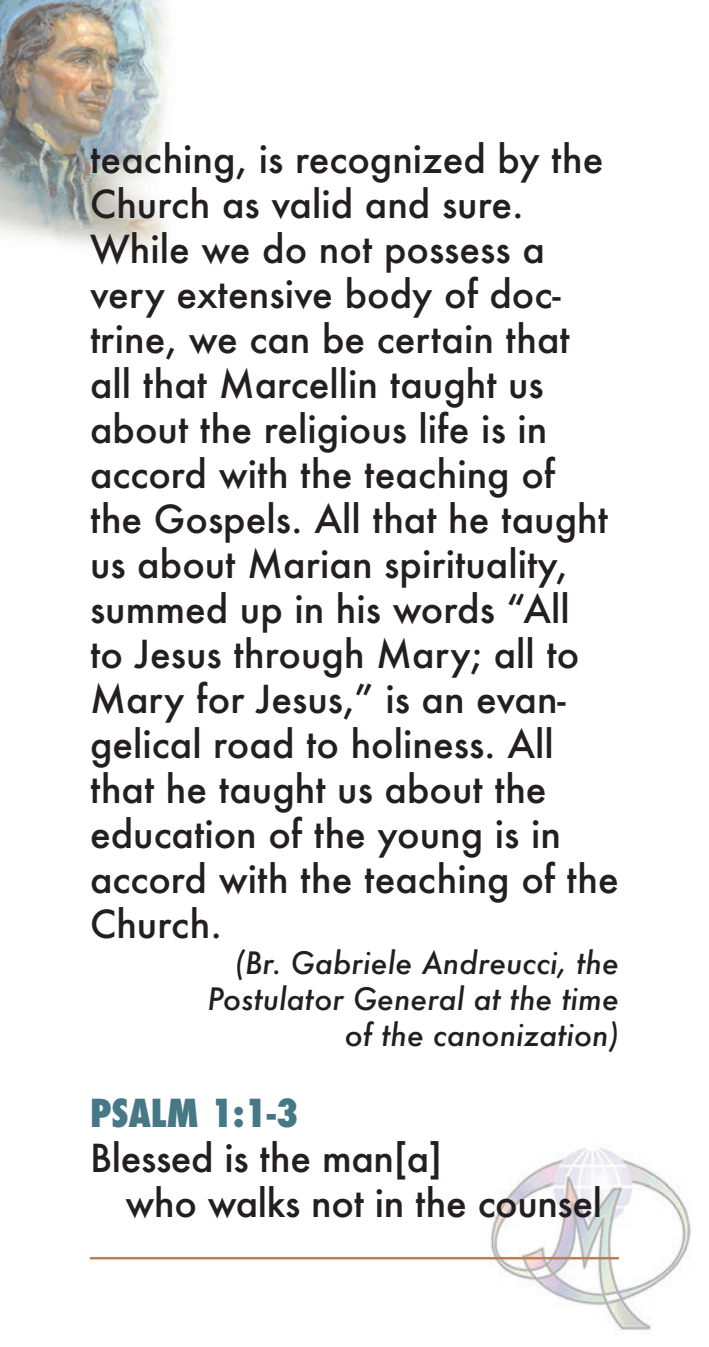
<style>
.page{position:relative;width:709px;height:1347px;background:#fff}
.page>*{position:absolute;margin:0;border:0;box-sizing:border-box;transform-origin:0 0}
.t1{font:500 37.5px/45px "Futura";color:#231f20}
.titolo{font:800 condensed 37.5px "Futura";color:#467886}
.firma{font:italic 500 30px "Futura";color:#231f20}
</style>
<div class="page">
<img style="left:0;top:0;width:691px;height:1330px">
<hr style="left:90px;top:1256px;width:529px;height:3px;background:#b97f56">
<p class="t1" style="left:90px;top:136px;width:515px">teaching, is recognized by the<br>Church as valid and sure.</p>
<p class="t1" style="left:90px;top:226px;width:530px">While we do not possess a very extensive body of doc&shy;trine, we can be certain that all that Marcellin taught us about the religious life is in accord with the teaching of<br>the Gospels. All that he taught us about Marian spirituality, summed up in his words “All<br>to Jesus through Mary; all to<br>Mary for Jesus,” is an evan&shy;gelical road to holiness. All that he taught us about the education of the young is in accord with the teaching of the<br>Church.</p>
<p class="firma" style="left:235px;top:942px;width:385px">(Br. Gabriele Andreucci, the</p>
<p class="firma" style="left:207px;top:978px;width:413px">Postulator General at the time</p>
<p class="firma" style="left:345px;top:1014px;width:275px">of the canonization)</p>
<p class="titolo" style="left:90px;top:1087px;width:210px">PSALM 1:1-3</p>
<p class="t1" style="left:125px;top:1135px;width:478px;text-indent:-35px">Blessed is the man[a]<br>who walks not in the counsel</p>
</div>
